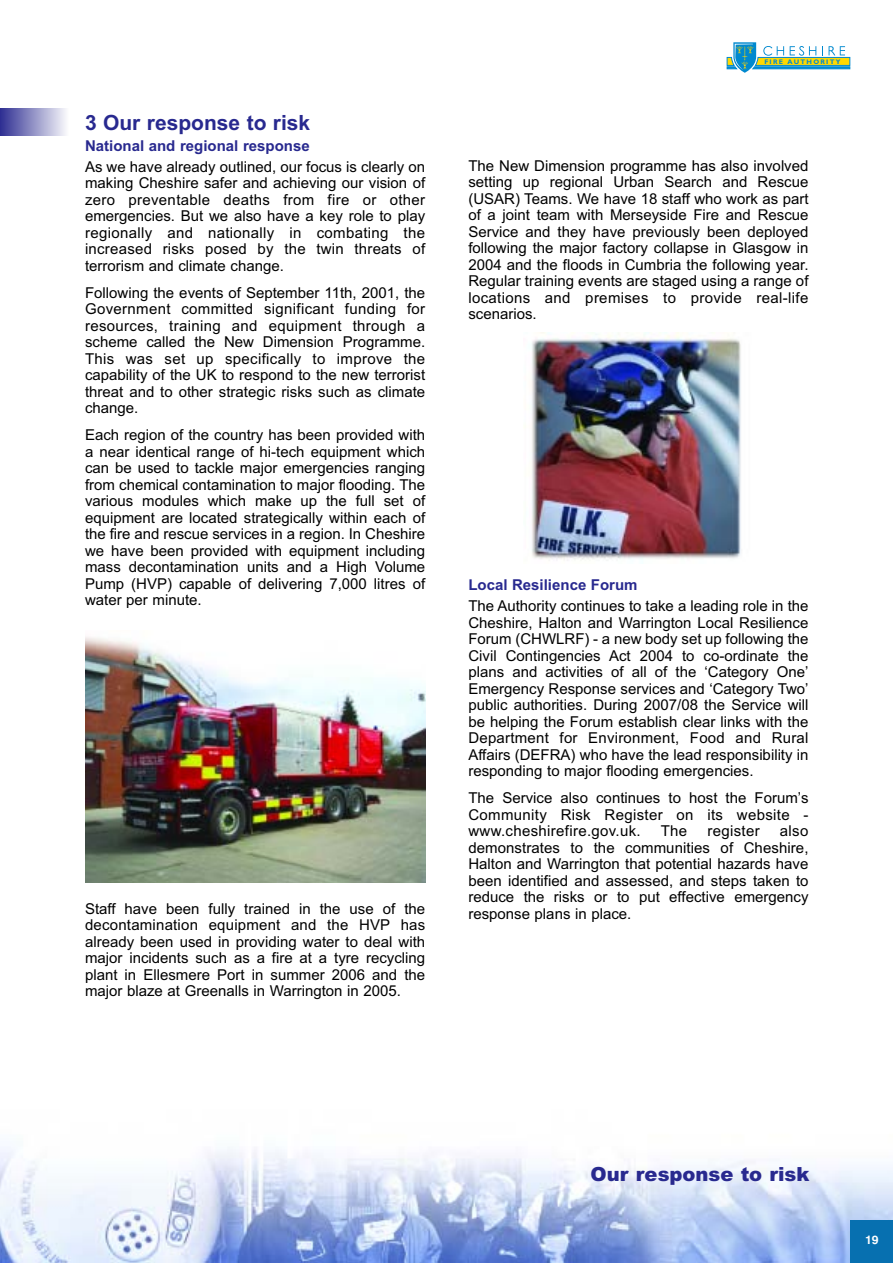
<style>
.page{position:relative;width:893px;height:1263px;background:#fff}
.page>*{position:absolute;margin:0;border:0;box-sizing:border-box;transform-origin:0 0}
.t1{font:21px "Arial Bold MS";color:#28298f}
.t2{font:900 19.5px "Arial";color:#28298f}
.t3{font:15px/16.5px "Arial MS";color:#000;text-align:justify}
.t4{font:15px "Arial Bold MS";color:#28298f}
.t5{font:15px "Arial MS";letter-spacing:.02em;color:#000}
.t6{font:700 12px "Swiss 721 BT";color:#fff}
.t7{font:700 6.6px "Gill Sans";letter-spacing:.19em;color:#0089cf}
</style>
<div class="page">
<img style="left:0;top:1147px;width:893px;height:116px">
<svg style="left:0;top:1204px;width:893px;height:3px"></svg>
<div style="left:851px;top:1220px;width:42px;height:43px;background:#0770b0"></div>
<svg style="left:727px;top:42px;width:123px;height:31px"></svg>
<svg style="left:0;top:108px;width:66px;height:27px"></svg>
<img style="left:85px;top:637px;width:340px;height:246px">
<img style="left:531px;top:333px;width:210px;height:227px">
<h1 class="t1" style="left:85px;top:111px;width:227px">3 Our response to risk</h1>
<p class="t4" style="left:85px;top:137px;width:226px">National and regional response</p>
<p class="t3" style="left:85px;top:158px;width:342px">As we have already outlined, our focus is clearly on making Cheshire safer and achieving our vision of zero preventable deaths from fire or other emergencies. But we also have a key role to play regionally and nationally in combating the increased risks posed by the twin threats of terrorism and climate change.</p>
<p class="t3" style="left:85px;top:284px;width:342px">Following the events of September 11th, 2001, the Government committed significant funding for resources, training and equipment through a scheme called the New Dimension Programme.<br>This was set up specifically to improve the capability of the UK to respond to the new terrorist threat and to other strategic risks such as climate change.</p>
<p class="t3" style="left:85px;top:427px;width:342px">Each region of the country has been provided with a near identical range of hi-tech equipment which can be used to tackle major emergencies ranging from chemical contamination to major flooding. The various modules which make up the full set of equipment are located strategically within each of the fire and rescue services in a region. In Cheshire we have been provided with equipment including mass decontamination units and a High Volume Pump (HVP) capable of delivering 7,000 litres of water per minute.</p>
<p class="t3" style="left:85px;top:900px;width:342px">Staff have been fully trained in the use of the decontamination equipment and the HVP has already been used in providing water to deal with major incidents such as a fire at a tyre recycling plant in Ellesmere Port in summer 2006 and the major blaze at Greenalls in Warrington in 2005.</p>
<p class="t7" style="left:764px;top:59px;width:78px">FIRE AUTHORITY</p>
<p class="t3" style="left:468px;top:157px;width:342px">The New Dimension programme has also involved setting up regional Urban Search and Rescue (USAR) Teams. We have 18 staff who work as part of a joint team with Merseyside Fire and Rescue Service and they have previously been deployed following the major factory collapse in Glasgow in 2004 and the floods in Cumbria the following year.<br>Regular training events are staged using a range of locations and premises to provide real-life scenarios.</p>
<p class="t4" style="left:468px;top:576px;width:171px">Local Resilience Forum</p>
<p class="t3" style="left:468px;top:598px;width:342px">The Authority continues to take a leading role in the Cheshire, Halton and Warrington Local Resilience Forum (CHWLRF) - a new body set up following the Civil Contingencies Act 2004 to co-ordinate the plans and activities of all of the ‘Category One’ Emergency Response services and ‘Category Two’ public authorities. During 2007/08 the Service will be helping the Forum establish clear links with the Department for Environment, Food and Rural Affairs (DEFRA) who have the lead responsibility in responding to major flooding emergencies.</p>
<p class="t3" style="left:468px;top:790px;width:342px">The Service also continues to host the Forum’s Community Risk Register on its website - www.cheshirefire.gov.uk.</p>
<p class="t3" style="left:468px;top:823px;width:342px;text-indent:312px">also demonstrates to the communities of Cheshire, Halton and Warrington that potential hazards have been identified and assessed, and steps taken to reduce the risks or to put effective emergency response plans in place.</p>
<p class="t3" style="left:661px;top:823px;width:28px">The</p>
<p class="t5" style="left:707px;top:822px;width:54px">register</p>
<h2 class="t2" style="left:591px;top:1163px;width:220px">Our response to risk</h2>
<p class="t6" style="left:865px;top:1235px;width:15px">19</p>
</div>
